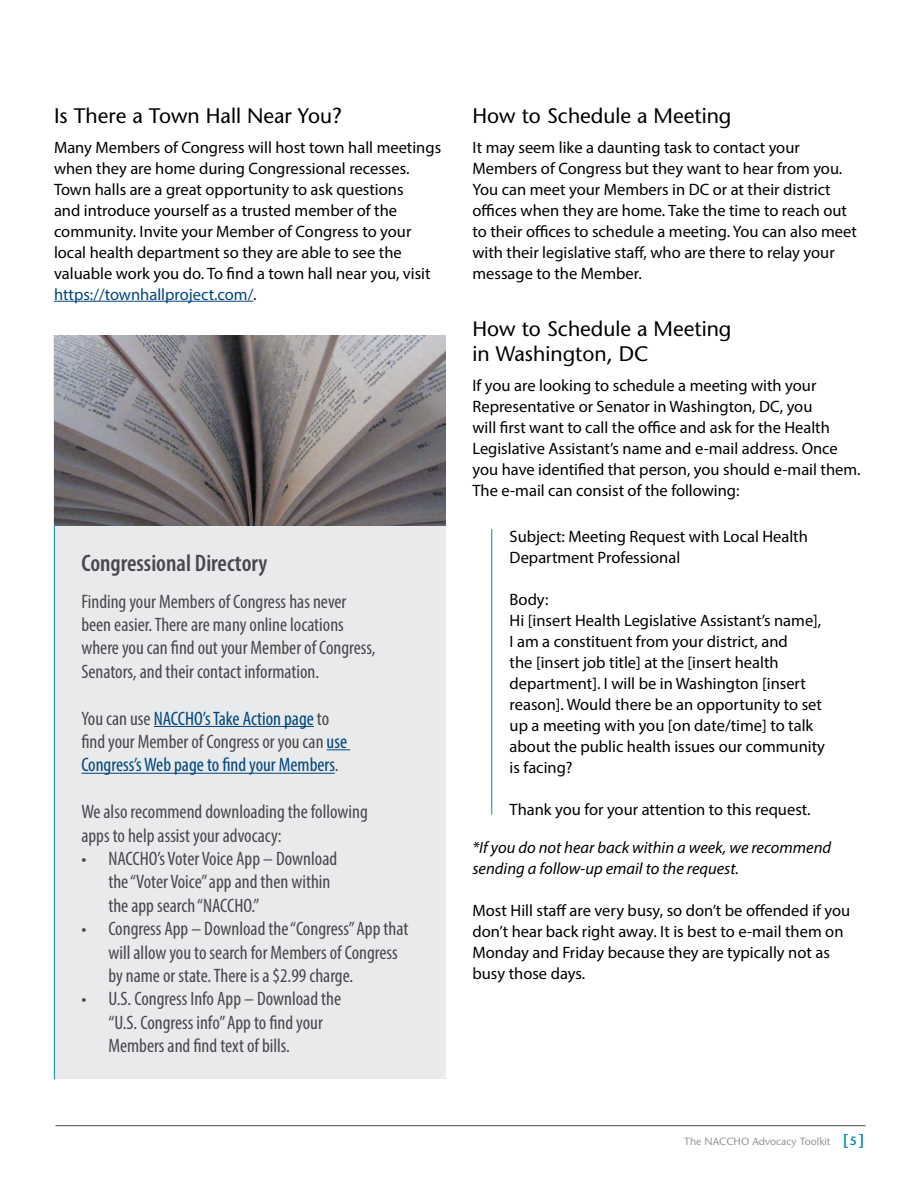
<style>
.page{position:relative;width:918px;height:1188px;background:#fff}
.page>*{position:absolute;margin:0;border:0;box-sizing:border-box;transform-origin:0 0}
.t1{font:600 condensed 24px "Myriad Pro";color:#47494c}
.t2{font:21px/24.8px "Stone Sans";color:#000}
.t3{font:condensed 19.5px/23.4px "Myriad Pro";color:#47494c}
.t4{font:condensed 19.5px/23.4px "Myriad Pro";color:#00467f}
.t5{font:16.5px/21px "Myriad Pro";color:#000}
.t6{font:italic 16.5px/21px "Myriad Pro";color:#000}
.t7{font:10.5px "Stone Sans";color:#939598}
.s1{color:#00467f}
.s2{color:#47494c}
.s3{font-weight:600;font-size:15px;color:#008c99}
.s4{font-weight:600;font-size:12px;color:#008c99}
</style>
<div class="page">
<hr style="left:54px;top:301px;width:199px;height:1px;background:#00467f">
<div style="left:54px;top:526px;width:392px;height:553px;background:#e8eaeb"></div>
<hr style="left:154px;top:726px;width:160px;height:1px;background:#00467f">
<svg style="left:327px;top:749px;width:23px;height:1px"></svg>
<hr style="left:81px;top:773px;width:254px;height:1px;background:#00467f">
<hr style="left:54px;top:335px;width:1px;height:744px;background:#008c99">
<img style="left:55px;top:335px;width:391px;height:190px">
<hr style="left:491px;top:529px;width:1px;height:286px;background:#008c99">
<hr style="left:56px;top:1125px;width:810px;height:1px;background:#47494c">
<p class="t2" style="left:54px;top:103px;width:289px">Is There a Town Hall Near You?</p>
<p class="t5" style="left:54px;top:136px;width:389px">Many Members of Congress will host town hall meetings when they are home during Congressional recesses.<br>Town halls are a great opportunity to ask questions<br>and introduce yourself as a trusted member of the community. Invite your Member of Congress to your local health department so they are able to see the valuable work you do. To find a town hall near you, visit <span class="s1">https://townhallproject.com/</span>.</p>
<h1 class="t1" style="left:81px;top:548px;width:188px">Congressional Directory</h1>
<p class="t3" style="left:81px;top:589px;width:296px">Finding your Members of Congress has never been easier. There are many online locations where you can find out your Member of Congress, Senators, and their contact information.</p>
<p class="t4" style="left:81px;top:706px;width:267px"><span class="s2">You can use</span> NACCHO’s Take Action page <span class="s2">to find your Member of Congress or you can</span> use<br>Congress’s Web page to find your Members<span class="s2">.</span></p>
<p class="t3" style="left:81px;top:800px;width:288px">We also recommend downloading the following apps to help assist your advocacy:</p>
<p class="t3" style="left:108px;top:847px;width:230px;text-indent:-27px">• NACCHO’s Voter Voice App – Download the “Voter Voice” app and then within the app search “NACCHO.”</p>
<p class="t3" style="left:108px;top:917px;width:301px;text-indent:-27px">• Congress App – Download the “Congress” App that will allow you to search for Members of Congress by name or state. There is a $2.99 charge.</p>
<p class="t3" style="left:108px;top:987px;width:234px;text-indent:-27px">• U.S. Congress Info App – Download the “U.S. Congress info” App to find your<br>Members and find text of bills.</p>
<p class="t2" style="left:472px;top:103px;width:260px">How to Schedule a Meeting</p>
<p class="t5" style="left:472px;top:136px;width:386px">It may seem like a daunting task to contact your Members of Congress but they want to hear from you.<br>You can meet your Members in DC or at their district offices when they are home. Take the time to reach out to their offices to schedule a meeting. You can also meet with their legislative staff, who are there to relay your message to the Member.</p>
<p class="t2" style="left:472px;top:317px;width:260px">How to Schedule a Meeting in Washington, DC</p>
<p class="t5" style="left:472px;top:375px;width:390px">If you are looking to schedule a meeting with your Representative or Senator in Washington, DC, you<br>will first want to call the office and ask for the Health Legislative Assistant’s name and e-mail address. Once you have identified that person, you should e-mail them.<br>The e-mail can consist of the following:</p>
<p class="t5" style="left:510px;top:525px;width:300px">Subject: Meeting Request with Local Health<br>Department Professional</p>
<p class="t5" style="left:510px;top:588px;width:317px">Body:<br>Hi [insert Health Legislative Assistant’s name], I am a constituent from your district, and<br>the [insert job title] at the [insert health department]. I will be in Washington [insert reason]. Would there be an opportunity to set up a meeting with you [on date/time] to talk about the public health issues our community is facing?</p>
<p class="t5" style="left:510px;top:798px;width:303px">Thank you for your attention to this request.</p>
<p class="t6" style="left:472px;top:837px;width:360px">*If you do not hear back within a week, we recommend sending a follow-up email to the request.</p>
<p class="t5" style="left:472px;top:900px;width:379px">Most Hill staff are very busy, so don’t be offended if you don’t hear back right away. It is best to e-mail them on Monday and Friday because they are typically not as busy those days.</p>
<p class="t7" style="left:684px;top:1136px;width:181px">The NACCHO Advocacy Toolkit <span class="s3">[</span><span class="s4">5</span> <span class="s3">]</span></p>
</div>
